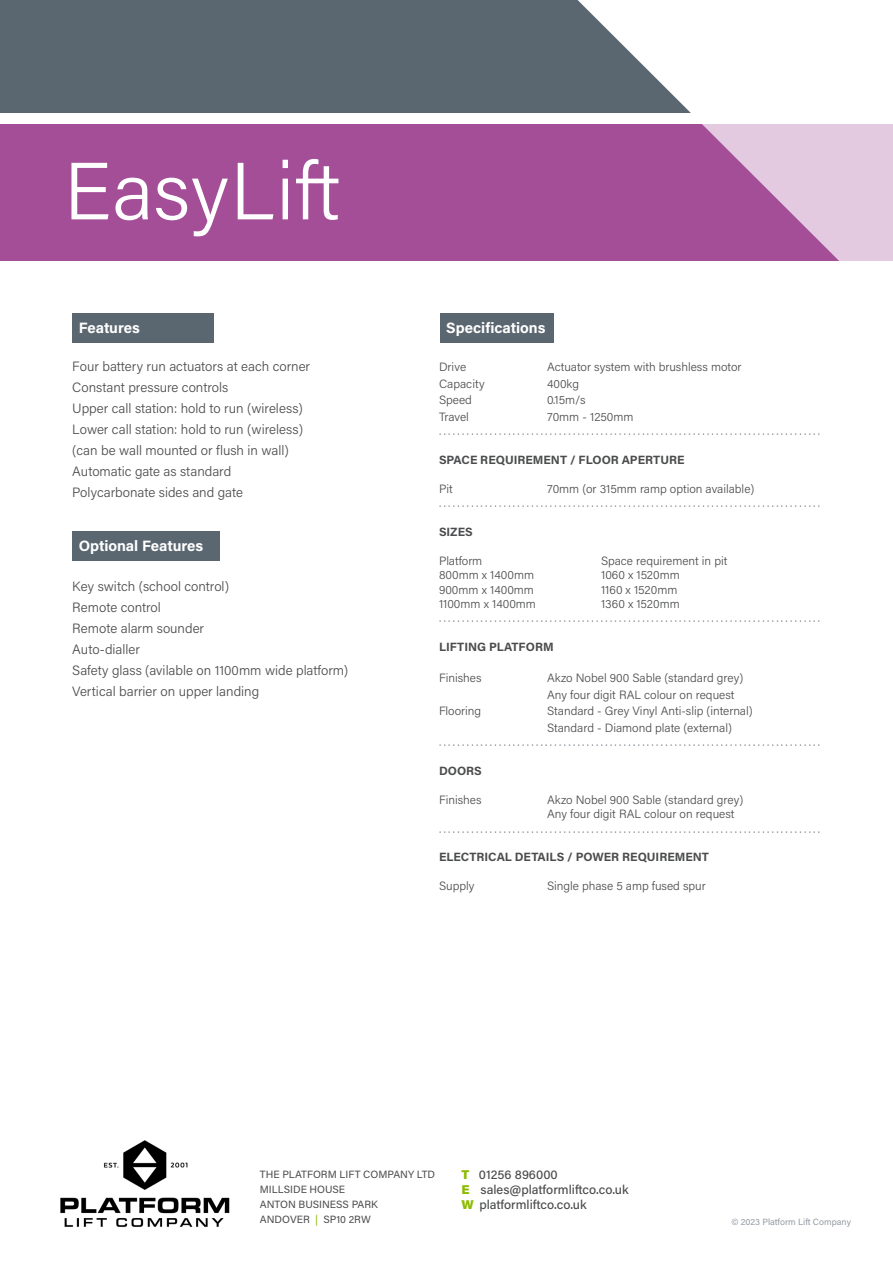
<style>
.page{position:relative;width:893px;height:1263px;background:#fff}
.page>*{position:absolute;margin:0;border:0;box-sizing:border-box;transform-origin:0 0}
.t1{font:300 81px "Acumin Pro";letter-spacing:.01em;color:#fff}
.t2{font:700 15px "Acumin Pro";color:#fff}
.t3{font:300 13.5px/21px "Acumin Pro";color:#4b4c4d}
.t4{font:500 12.75px "Acumin Pro";color:#4b4c4d}
.t5{font:300 12px/16.5px "Acumin Pro";color:#4b4c4d}
.t6{font:300 12px "Acumin Pro";color:#717c84}
.t7{font:700 12px "Acumin Pro";color:#4b4c4d}
.t8{font:10.5px "Acumin Pro";color:#4b4c4d}
.t9{font:9px "Acumin Pro";color:#949ba3}
.s1{font-weight:900;color:#8dbb00}
.s2{color:#8dbb00}
</style>
<div class="page">
<div style="left:0;top:0;width:893px;height:113px;background:#5a6670"></div>
<div style="left:0;top:124px;width:893px;height:136px;background:#a44e98"></div>
<svg style="left:578px;top:0;width:315px;height:261px;fill:#fff"></svg>
<svg style="left:697px;top:124px;width:196px;height:136px;fill:#e3cae0"></svg>
<div style="left:72px;top:314px;width:142px;height:29px;background:#5a6670"></div>
<div style="left:72px;top:531px;width:148px;height:29px;background:#5a6670"></div>
<div style="left:440px;top:313px;width:114px;height:29px;background:#5a6670"></div>
<img style="left:60px;top:1140px;width:170px;height:87px">
<p class="t1" style="left:64px;top:135px;width:278px">EasyLift</p>
<p class="t2" style="left:79px;top:317px;width:63px">Features</p>
<p class="t3" style="left:72px;top:356px;width:239px">Four battery run actuators at each corner</p>
<p class="t3" style="left:72px;top:377px;width:157px">Constant pressure controls</p>
<p class="t3" style="left:72px;top:398px;width:232px">Upper call station: hold to run (wireless)</p>
<p class="t3" style="left:72px;top:419px;width:232px">Lower call station: hold to run (wireless)</p>
<p class="t3" style="left:72px;top:440px;width:218px">(can be wall mounted or flush in wall)</p>
<p class="t3" style="left:72px;top:461px;width:161px">Automatic gate as standard</p>
<p class="t3" style="left:72px;top:482px;width:172px">Polycarbonate sides and gate</p>
<p class="t2" style="left:79px;top:535px;width:126px">Optional Features</p>
<p class="t3" style="left:72px;top:575px;width:158px">Key switch (school control)<br>Remote control</p>
<p class="t3" style="left:72px;top:617px;width:133px">Remote alarm sounder</p>
<p class="t3" style="left:72px;top:638px;width:69px">Auto-dialler</p>
<p class="t3" style="left:72px;top:659px;width:277px">Safety glass (avilable on 1100mm wide platform)<br>Vertical barrier on upper landing</p>
<p class="t2" style="left:446px;top:317px;width:101px">Specifications</p>
<p class="t5" style="left:439px;top:358px;width:29px">Drive</p>
<p class="t5" style="left:547px;top:358px;width:196px">Actuator system with brushless motor</p>
<p class="t5" style="left:439px;top:375px;width:47px">Capacity</p>
<p class="t5" style="left:547px;top:375px;width:34px">400kg</p>
<p class="t5" style="left:439px;top:391px;width:34px">Speed</p>
<p class="t5" style="left:547px;top:391px;width:40px">0.15m/s</p>
<p class="t5" style="left:439px;top:408px;width:31px">Travel</p>
<p class="t5" style="left:547px;top:408px;width:88px">70mm - 1250mm</p>
<p class="t6" style="left:439px;top:423px;width:383px">...................................................................................</p>
<p class="t7" style="left:439px;top:451px;width:247px">SPACE REQUIREMENT / FLOOR APERTURE</p>
<p class="t5" style="left:439px;top:480px;width:15px">Pit</p>
<p class="t5" style="left:547px;top:480px;width:209px">70mm (or 315mm ramp option available)</p>
<p class="t6" style="left:439px;top:495px;width:383px">...................................................................................</p>
<p class="t7" style="left:439px;top:523px;width:35px">SIZES</p>
<p class="t5" style="left:439px;top:552px;width:45px">Platform</p>
<p class="t5" style="left:601px;top:552px;width:128px">Space requirement in pit</p>
<p class="t5" style="left:439px;top:566px;width:97px">800mm x 1400mm</p>
<p class="t5" style="left:601px;top:566px;width:80px">1060 x 1520mm</p>
<p class="t5" style="left:439px;top:581px;width:96px">900mm x 1400mm</p>
<p class="t5" style="left:601px;top:581px;width:78px">1160 x 1520mm</p>
<p class="t5" style="left:439px;top:595px;width:98px">1100mm x 1400mm</p>
<p class="t5" style="left:601px;top:595px;width:80px">1360 x 1520mm</p>
<p class="t6" style="left:439px;top:610px;width:383px">...................................................................................</p>
<p class="t7" style="left:439px;top:639px;width:116px">LIFTING PLATFORM</p>
<p class="t5" style="left:439px;top:669px;width:44px">Finishes</p>
<p class="t5" style="left:547px;top:669px;width:198px">Akzo Nobel 900 Sable (standard grey)<br>Any four digit RAL colour on request</p>
<p class="t5" style="left:439px;top:702px;width:44px">Flooring</p>
<p class="t5" style="left:547px;top:702px;width:207px">Standard - Grey Vinyl Anti-slip (internal)<br>Standard - Diamond plate (external)</p>
<p class="t6" style="left:439px;top:734px;width:383px">...................................................................................</p>
<p class="t7" style="left:439px;top:762px;width:44px">DOORS</p>
<p class="t5" style="left:439px;top:791px;width:44px">Finishes</p>
<p class="t5" style="left:547px;top:792px;width:198px;line-height:14.4px">Akzo Nobel 900 Sable (standard grey)<br>Any four digit RAL colour on request</p>
<p class="t6" style="left:439px;top:820px;width:383px">...................................................................................</p>
<p class="t7" style="left:439px;top:849px;width:271px">ELECTRICAL DETAILS / POWER REQUIREMENT</p>
<p class="t5" style="left:439px;top:877px;width:37px">Supply</p>
<p class="t5" style="left:547px;top:877px;width:160px">Single phase 5 amp fused spur</p>
<p class="t4" style="left:461px;top:1165px;width:98px"><span class="s1">T</span> 01256 896000</p>
<p class="t4" style="left:461px;top:1180px;width:169px"><span class="s1">E</span> sales@platformliftco.co.uk</p>
<p class="t4" style="left:461px;top:1196px;width:127px"><span class="s1">W</span> platformliftco.co.uk</p>
<p class="t8" style="left:260px;top:1167px;width:177px">THE PLATFORM LIFT COMPANY LTD</p>
<p class="t8" style="left:260px;top:1182px;width:87px">MILLSIDE HOUSE</p>
<p class="t8" style="left:260px;top:1197px;width:120px">ANTON BUSINESS PARK</p>
<p class="t8" style="left:260px;top:1212px;width:113px">ANDOVER <span class="s2">|</span> SP10 2RW</p>
<p class="t9" style="left:731px;top:1215px;width:121px">© 2023 Platform Lift Company</p>
</div>
